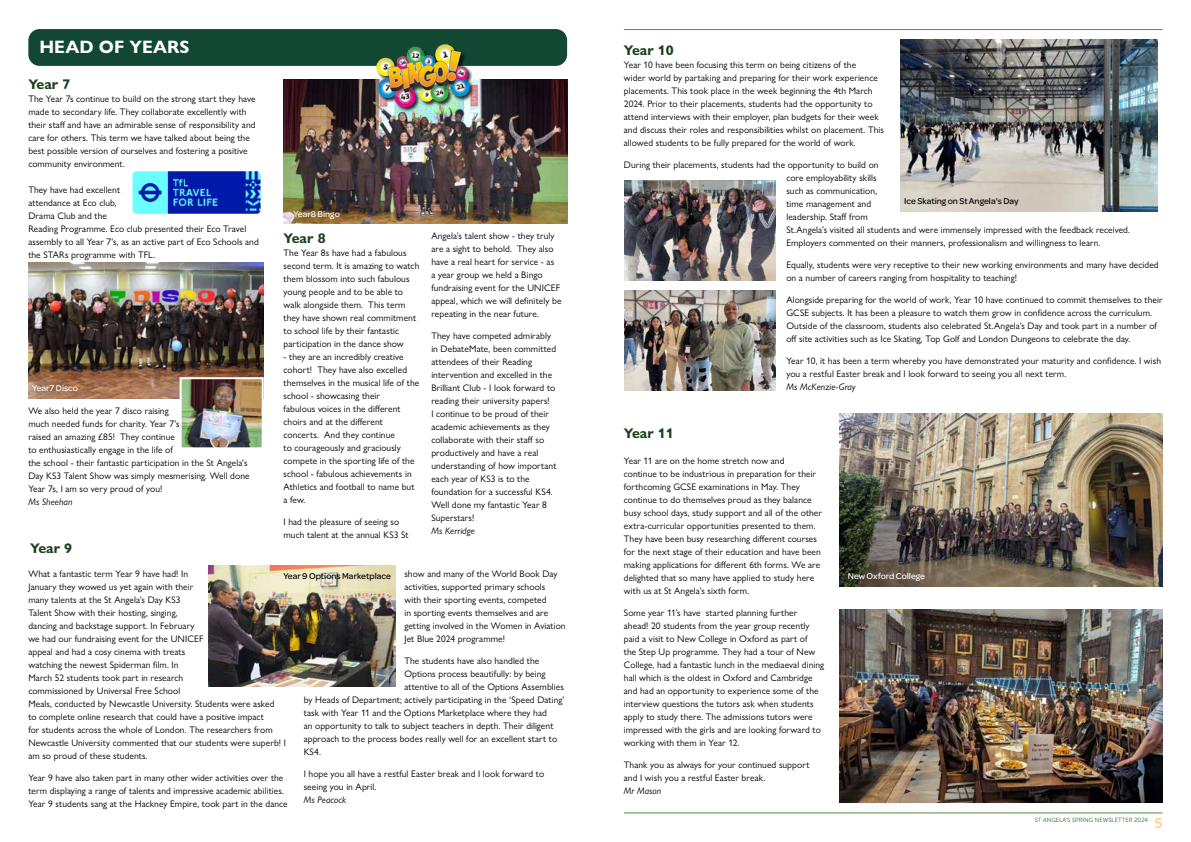
<style>
.page{position:relative;width:1191px;height:842px;background:#fff}
.page>*{position:absolute;margin:0;border:0;box-sizing:border-box;transform-origin:0 0}
.t1{font:700 18px "Gill Sans Nova";color:#fff}
.t2{font:700 14px "Gill Sans Nova";color:#1d401d}
.t3{font:14px "Museo 500";color:#fec980}
.t4{font:9.5px/13px "Gill Sans Nova";letter-spacing:.01em;color:#000}
.t5{font:italic 9.5px "Gill Sans Nova";letter-spacing:.01em;color:#000}
.t6{font:500 9px "Omnes";color:#000}
.t7{font:500 9px "Omnes";color:#fff}
.t8{font:6px "Museo Sans 300";color:#1d6834}
</style>
<div class="page">
<hr style="left:624px;top:812px;width:538px;height:1px;background:#4f8d3f">
<hr style="left:624px;top:29px;width:538px;height:1px;background:#4f8d3f">
<div style="left:28px;top:29px;width:539px;height:37px;background:#124734;border-radius:11px"></div>
<img style="left:132px;top:171px;width:129px;height:43px">
<img style="left:28px;top:262px;width:236px;height:136px">
<img style="left:183px;top:380px;width:78px;height:66px">
<div style="left:180px;top:377px;width:84px;height:72px;border:2px solid #fff"></div>
<img style="left:283px;top:79px;width:284px;height:145px">
<img style="left:209px;top:566px;width:187px;height:120px">
<img style="left:839px;top:610px;width:323px;height:192px">
<img style="left:839px;top:413px;width:323px;height:173px">
<img style="left:366px;top:44px;width:113px;height:69px">
<img style="left:900px;top:40px;width:257px;height:171px">
<img style="left:624px;top:181px;width:151px;height:100px">
<img style="left:624px;top:291px;width:151px;height:99px">
<h1 class="t1" style="left:40px;top:35px;width:152px">HEAD OF YEARS</h1>
<h2 class="t2" style="left:28px;top:76px;width:44px">Year 7</h2>
<p class="t4" style="left:28px;top:92px;width:229px">The Year 7s continue to build on the strong start they have made to secondary life. They collaborate excellently with their staff and have an admirable sense of responsibility and care for others. This term we have talked about being the best possible version of ourselves and fostering a positive community environment.</p>
<p class="t4" style="left:28px;top:183px;width:232px">They have had excellent<br>attendance at Eco club,<br>Drama Club and the<br>Reading Programme. Eco club presented their Eco Travel assembly to all Year 7’s, as an active part of Eco Schools and the STARs programme with TFL.</p>
<p class="t7" style="left:32px;top:382px;width:47px">Year7 Disco</p>
<p class="t4" style="left:28px;top:404px;width:223px">We also held the year 7 disco raising<br>much needed funds for charity. Year 7’s<br>raised an amazing £85! They continue<br>to enthusiastically engage in the life of<br>the school - their fantastic participation in the St Angela's Day KS3 Talent Show was simply mesmerising. Well done Year 7s, I am so very proud of you!</p>
<p class="t5" style="left:28px;top:496px;width:46px">Ms Sheehan</p>
<h2 class="t2" style="left:30px;top:540px;width:44px">Year 9</h2>
<p class="t7" style="left:293px;top:208px;width:48px">Year8 Bingo</p>
<h2 class="t2" style="left:283px;top:229px;width:44px">Year 8</h2>
<p class="t4" style="left:283px;top:246px;width:137px">The Year 8s have had a fabulous second term. It is amazing to watch them blossom into such fabulous young people and to be able to walk alongside them. This term they have shown real commitment to school life by their fantastic participation in the dance show</p>
<p class="t4" style="left:283px;top:350px;width:137px">- they are an incredibly creative cohort! They have also excelled themselves in the musical life of the school - showcasing their<br>fabulous voices in the different choirs and at the different concerts. And they continue<br>to courageously and graciously compete in the sporting life of the school - fabulous achievements in<br>Athletics and football to name but a few.</p>
<p class="t4" style="left:283px;top:515px;width:127px">I had the pleasure of seeing so much talent at the annual KS3 St</p>
<p class="t4" style="left:431px;top:229px;width:132px">Angela’s talent show - they truly are a sight to behold. They also have a real heart for service - as<br>a year group we held a Bingo fundraising event for the UNICEF appeal, which we will definitely be repeating in the near future.</p>
<p class="t4" style="left:431px;top:329px;width:127px">They have competed admirably in DebateMate, been committed attendees of their Reading intervention and excelled in the<br>Brilliant Club - I look forward to reading their university papers!<br>I continue to be proud of their academic achievements as they collaborate with their staff so productively and have a real understanding of how important each year of KS3 is to the foundation for a successful KS4.<br>Well done my fantastic Year 8<br>Superstars!</p>
<p class="t5" style="left:431px;top:525px;width:45px">Ms Kerridge</p>
<p class="t4" style="left:404px;top:567px;width:163px">show and many of the World Book Day activities, supported primary schools<br>with their sporting events, competed<br>in sporting events themselves and are getting involved in the Women in Aviation Jet Blue 2024 programme!</p>
<p class="t4" style="left:404px;top:654px;width:136px">The students have also handled the</p>
<p class="t4" style="left:404px;top:667px;width:143px">Options process beautifully: by being</p>
<p class="t4" style="left:404px;top:680px;width:161px">attentive to all of the Options Assemblies</p>
<p class="t4" style="left:304px;top:693px;width:262px">by Heads of Department; actively participating in the ‘Speed Dating’</p>
<p class="t4" style="left:304px;top:706px;width:245px">task with Year 11 and the Options Marketplace where they had</p>
<p class="t4" style="left:304px;top:719px;width:251px">an opportunity to talk to subject teachers in depth. Their diligent</p>
<p class="t4" style="left:304px;top:732px;width:255px">approach to the process bodes really well for an excellent start to</p>
<p class="t4" style="left:304px;top:745px;width:19px">KS4.</p>
<p class="t4" style="left:304px;top:767px;width:242px">I hope you all have a restful Easter break and I look forward to seeing you in April.</p>
<p class="t5" style="left:304px;top:794px;width:44px">Ms Peacock</p>
<p class="t4" style="left:28px;top:567px;width:259px">What a fantastic term Year 9 have had! In<br>January they wowed us yet again with their<br>many talents at the St Angela’s Day KS3<br>Talent Show with their hosting, singing,<br>dancing and backstage support. In February<br>we had our fundraising event for the UNICEF<br>appeal and had a cosy cinema with treats<br>watching the newest Spiderman film. In<br>March 52 students took part in research<br>commissioned by Universal Free School<br>Meals, conducted by Newcastle University. Students were asked<br>to complete online research that could have a positive impact<br>for students across the whole of London. The researchers from Newcastle University commented that our students were superb! I am so proud of these students.</p>
<p class="t4" style="left:28px;top:771px;width:261px">Year 9 have also taken part in many other wider activities over the term displaying a range of talents and impressive academic abilities.<br>Year 9 students sang at the Hackney Empire, took part in the dance</p>
<p class="t6" style="left:283px;top:570px;width:109px">Year 9 Options Marketplace</p>
<h2 class="t2" style="left:624px;top:42px;width:51px">Year 10</h2>
<p class="t4" style="left:624px;top:58px;width:262px">Year 10 have been focusing this term on being citizens of the<br>wider world by partaking and preparing for their work experience placements. This took place in the week beginning the 4th March 2024. Prior to their placements, students had the opportunity to attend interviews with their employer, plan budgets for their week and discuss their roles and responsibilities whilst on placement. This allowed students to be fully prepared for the world of work.</p>
<p class="t4" style="left:786px;top:158px;width:345px;text-indent:-162px">During their placements, students had the opportunity to build on<br>core employability skills<br>such as communication,<br>time management and<br>leadership. Staff from<br>St.Angela’s visited all students and were immensely impressed with the feedback received.<br>Employers commented on their manners, professionalism and willingness to learn.</p>
<p class="t4" style="left:786px;top:258px;width:374px">Equally, students were very receptive to their new working environments and many have decided on a number of careers ranging from hospitality to teaching!</p>
<p class="t4" style="left:786px;top:293px;width:378px">Alongside preparing for the world of work, Year 10 have continued to commit themselves to their GCSE subjects. It has been a pleasure to watch them grow in confidence across the curriculum.<br>Outside of the classroom, students also celebrated St.Angela’s Day and took part in a number of off site activities such as Ice Skating, Top Golf and London Dungeons to celebrate the day.</p>
<p class="t4" style="left:786px;top:354px;width:376px">Year 10, it has been a term whereby you have demonstrated your maturity and confidence. I wish you a restful Easter break and I look forward to seeing you all next term.</p>
<p class="t5" style="left:786px;top:381px;width:71px">Ms McKenzie-Gray</p>
<p class="t6" style="left:904px;top:195px;width:116px">Ice Skating on St Angela's Day</p>
<h2 class="t2" style="left:624px;top:425px;width:51px">Year 11</h2>
<p class="t4" style="left:624px;top:454px;width:200px">Year 11 are on the home stretch now and<br>continue to be industrious in preparation for their forthcoming GCSE examinations in May. They continue to do themselves proud as they balance busy school days, study support and all of the other extra-curricular opportunities presented to them.<br>They have been busy researching different courses for the next stage of their education and have been making applications for different 6th forms. We are delighted that so many have applied to study here with us at St Angela’s sixth form.</p>
<p class="t4" style="left:624px;top:606px;width:202px">Some year 11’s have started planning further ahead! 20 students from the year group recently paid a visit to New College in Oxford as part of<br>the Step Up programme. They had a tour of New College, had a fantastic lunch in the mediaeval dining hall which is the oldest in Oxford and Cambridge and had an opportunity to experience some of the interview questions the tutors ask when students apply to study there. The admissions tutors were impressed with the girls and are looking forward to working with them in Year 12.</p>
<p class="t4" style="left:624px;top:758px;width:187px">Thank you as always for your continued support and I wish you a restful Easter break.</p>
<p class="t5" style="left:624px;top:785px;width:39px">Mr Mason</p>
<p class="t7" style="left:848px;top:570px;width:79px">New Oxford College</p>
<p class="t8" style="left:1034px;top:817px;width:115px">ST ANGELA’S SPRING NEWSLETTER 2024</p>
<h2 class="t3" style="left:1154px;top:816px;width:10px">5</h2>
</div>
